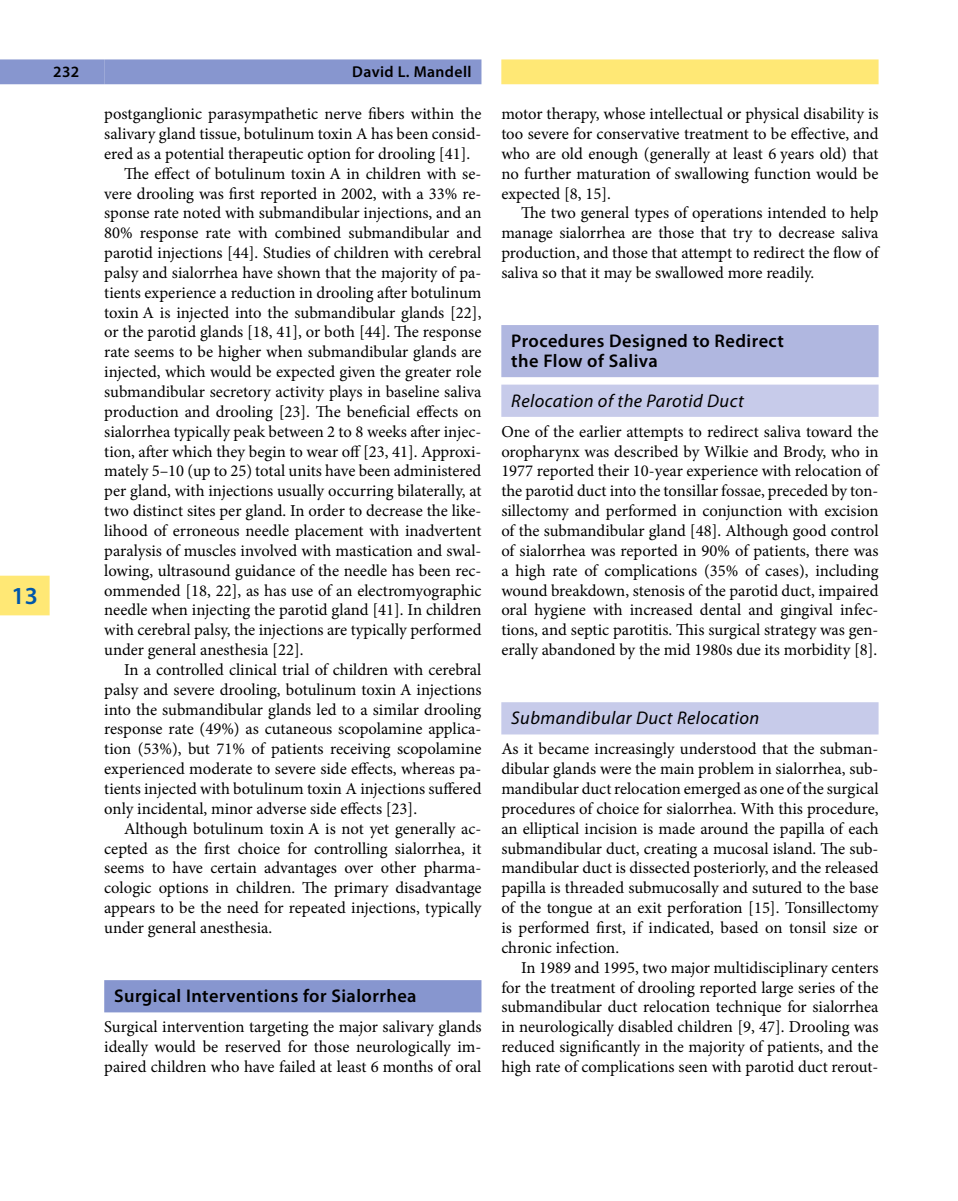
<style>
.page{position:relative;width:958px;height:1201px;background:#fff}
.page>*{position:absolute;margin:0;border:0;box-sizing:border-box;transform-origin:0 0}
.t1{font:600 24.5px "Myriad Pro";color:#0057aa}
.t2{font:600 18.38px/19.8px "Myriad Pro";letter-spacing:.025em;color:#000}
.t3{font:italic 18.38px "Myriad Pro";letter-spacing:.025em;color:#000}
.t4{font:16.62px/19.8px "Minion Pro";color:#000;text-align:justify}
.t5{font:600 15.75px "Myriad Pro";letter-spacing:.025em;color:#000}
</style>
<div class="page">
<div style="left:104px;top:980px;width:377px;height:32px;background:#8796cf"></div>
<div style="left:501px;top:325px;width:377px;height:52px;background:#b0b7e0"></div>
<div style="left:501px;top:384px;width:377px;height:33px;background:#c7cbea"></div>
<div style="left:501px;top:702px;width:377px;height:32px;background:#c7cbea"></div>
<div style="left:0;top:59px;width:104px;height:25px;background:#8796cf"></div>
<div style="left:501px;top:59px;width:377px;height:25px;background:#ffe875"></div>
<div style="left:104px;top:59px;width:377px;height:25px;background:#8796cf"></div>
<div style="left:0;top:575px;width:50px;height:40px;background:#ffe875"></div>
<h1 class="t1" style="left:12px;top:580px;width:28px">13</h1>
<p class="t5" style="left:53px;top:61px;width:28px">232</p>
<p class="t5" style="left:352px;top:61px;width:121px">David L. Mandell</p>
<p class="t4" style="left:104px;top:104px;width:379px">postganglionic parasympathetic nerve fibers within the</p>
<p class="t4" style="left:104px;top:124px;width:379px">salivary gland tissue, botulinum toxin A has been consid-</p>
<p class="t4" style="left:104px;top:144px;width:367px">ered as a potential therapeutic option for drooling [41].</p>
<p class="t4" style="left:124px;top:163px;width:359px">The effect of botulinum toxin A in children with se-</p>
<p class="t4" style="left:104px;top:183px;width:379px">vere drooling was first reported in 2002, with a 33% re-</p>
<p class="t4" style="left:104px;top:203px;width:378px">sponse rate noted with submandibular injections, and an</p>
<p class="t4" style="left:104px;top:223px;width:379px">80% response rate with combined submandibular and</p>
<p class="t4" style="left:104px;top:243px;width:379px">parotid injections [44]. Studies of children with cerebral</p>
<p class="t4" style="left:104px;top:263px;width:379px">palsy and sialorrhea have shown that the majority of pa-</p>
<p class="t4" style="left:104px;top:283px;width:379px">tients experience a reduction in drooling after botulinum</p>
<p class="t4" style="left:104px;top:302px;width:378px">toxin A is injected into the submandibular glands [22],</p>
<p class="t4" style="left:104px;top:322px;width:378px">or the parotid glands [18, 41], or both [44]. The response</p>
<p class="t4" style="left:104px;top:342px;width:379px">rate seems to be higher when submandibular glands are</p>
<p class="t4" style="left:104px;top:362px;width:379px">injected, which would be expected given the greater role</p>
<p class="t4" style="left:104px;top:382px;width:376px">submandibular secretory activity plays in baseline saliva</p>
<p class="t4" style="left:104px;top:402px;width:379px">production and drooling [23]. The beneficial effects on</p>
<p class="t4" style="left:104px;top:421px;width:379px">sialorrhea typically peak between 2 to 8 weeks after injec-</p>
<p class="t4" style="left:104px;top:441px;width:379px">tion, after which they begin to wear off [23, 41]. Approxi-</p>
<p class="t4" style="left:104px;top:461px;width:378px">mately 5–10 (up to 25) total units have been administered</p>
<p class="t4" style="left:104px;top:481px;width:377px">per gland, with injections usually occurring bilaterally, at</p>
<p class="t4" style="left:104px;top:501px;width:379px">two distinct sites per gland. In order to decrease the like-</p>
<p class="t4" style="left:104px;top:521px;width:377px">lihood of erroneous needle placement with inadvertent</p>
<p class="t4" style="left:104px;top:540px;width:379px">paralysis of muscles involved with mastication and swal-</p>
<p class="t4" style="left:104px;top:560px;width:379px">lowing, ultrasound guidance of the needle has been rec-</p>
<p class="t4" style="left:104px;top:580px;width:379px">ommended [18, 22], as has use of an electromyographic</p>
<p class="t4" style="left:104px;top:600px;width:379px">needle when injecting the parotid gland [41]. In children</p>
<p class="t4" style="left:104px;top:620px;width:378px">with cerebral palsy, the injections are typically performed</p>
<p class="t4" style="left:104px;top:640px;width:201px">under general anesthesia [22].</p>
<p class="t4" style="left:124px;top:660px;width:359px">In a controlled clinical trial of children with cerebral</p>
<p class="t4" style="left:104px;top:679px;width:379px">palsy and severe drooling, botulinum toxin A injections</p>
<p class="t4" style="left:104px;top:699px;width:378px">into the submandibular glands led to a similar drooling</p>
<p class="t4" style="left:104px;top:719px;width:379px">response rate (49%) as cutaneous scopolamine applica-</p>
<p class="t4" style="left:104px;top:739px;width:379px">tion (53%), but 71% of patients receiving scopolamine</p>
<p class="t4" style="left:104px;top:759px;width:379px">experienced moderate to severe side effects, whereas pa-</p>
<p class="t4" style="left:104px;top:779px;width:379px">tients injected with botulinum toxin A injections suffered</p>
<p class="t4" style="left:104px;top:798px;width:314px">only incidental, minor adverse side effects [23].</p>
<p class="t4" style="left:124px;top:818px;width:359px">Although botulinum toxin A is not yet generally ac-</p>
<p class="t4" style="left:104px;top:838px;width:377px">cepted as the first choice for controlling sialorrhea, it</p>
<p class="t4" style="left:104px;top:858px;width:379px">seems to have certain advantages over other pharma-</p>
<p class="t4" style="left:104px;top:878px;width:378px">cologic options in children. The primary disadvantage</p>
<p class="t4" style="left:104px;top:898px;width:379px">appears to be the need for repeated injections, typically</p>
<p class="t4" style="left:104px;top:917px;width:169px">under general anesthesia.</p>
<p class="t2" style="left:114px;top:985px;width:304px">Surgical Interventions for Sialorrhea</p>
<p class="t4" style="left:104px;top:1017px;width:379px">Surgical intervention targeting the major salivary glands ideally would be reserved for those neurologically im&shy;paired children who have failed at least 6 months of oral</p>
<p class="t4" style="left:501px;top:104px;width:379px">motor therapy, whose intellectual or physical disability is too severe for conservative treatment to be effective, and who are old enough (generally at least 6 years old) that no further maturation of swallowing function would be expected [8, 15].</p>
<p class="t4" style="left:501px;top:203px;width:379px;text-align:left;text-indent:20px">The two general types of operations intended to help manage sialorrhea are those that try to decrease saliva production, and those that attempt to redirect the flow of saliva so that it may be swallowed more readily.</p>
<p class="t2" style="left:511px;top:330px;width:274px">Procedures Designed to Redirect the Flow of Saliva</p>
<p class="t3" style="left:511px;top:389px;width:234px">Relocation of the Parotid Duct</p>
<p class="t4" style="left:501px;top:421px;width:379px">One of the earlier attempts to redirect saliva toward the oropharynx was described by Wilkie and Brody, who in 1977 reported their 10-year experience with relocation of the parotid duct into the tonsillar fossae, preceded by ton&shy;sillectomy and performed in conjunction with excision of the submandibular gland [48]. Although good control of sialorrhea was reported in 90% of patients, there was a high rate of complications (35% of cases), including wound breakdown, stenosis of the parotid duct, impaired oral hygiene with increased dental and gingival infec&shy;tions, and septic parotitis. This surgical strategy was gen&shy;erally abandoned by the mid 1980s due its morbidity [8].</p>
<p class="t3" style="left:511px;top:706px;width:250px">Submandibular Duct Relocation</p>
<p class="t4" style="left:501px;top:739px;width:379px">As it became increasingly understood that the subman&shy;dibular glands were the main problem in sialorrhea, sub&shy;mandibular duct relocation emerged as one of the surgical procedures of choice for sialorrhea. With this procedure, an elliptical incision is made around the papilla of each submandibular duct, creating a mucosal island. The sub&shy;mandibular duct is dissected posteriorly, and the released papilla is threaded submucosally and sutured to the base of the tongue at an exit perforation [15]. Tonsillectomy is performed first, if indicated, based on tonsil size or chronic infection.</p>
<p class="t4" style="left:501px;top:957px;width:379px;text-align:left;text-indent:20px">In 1989 and 1995, two major multidisciplinary centers for the treatment of drooling reported large series of the submandibular duct relocation technique for sialorrhea in neurologically disabled children [9, 47]. Drooling was reduced significantly in the majority of patients, and the high rate of complications seen with parotid duct rerout-</p>
</div>
